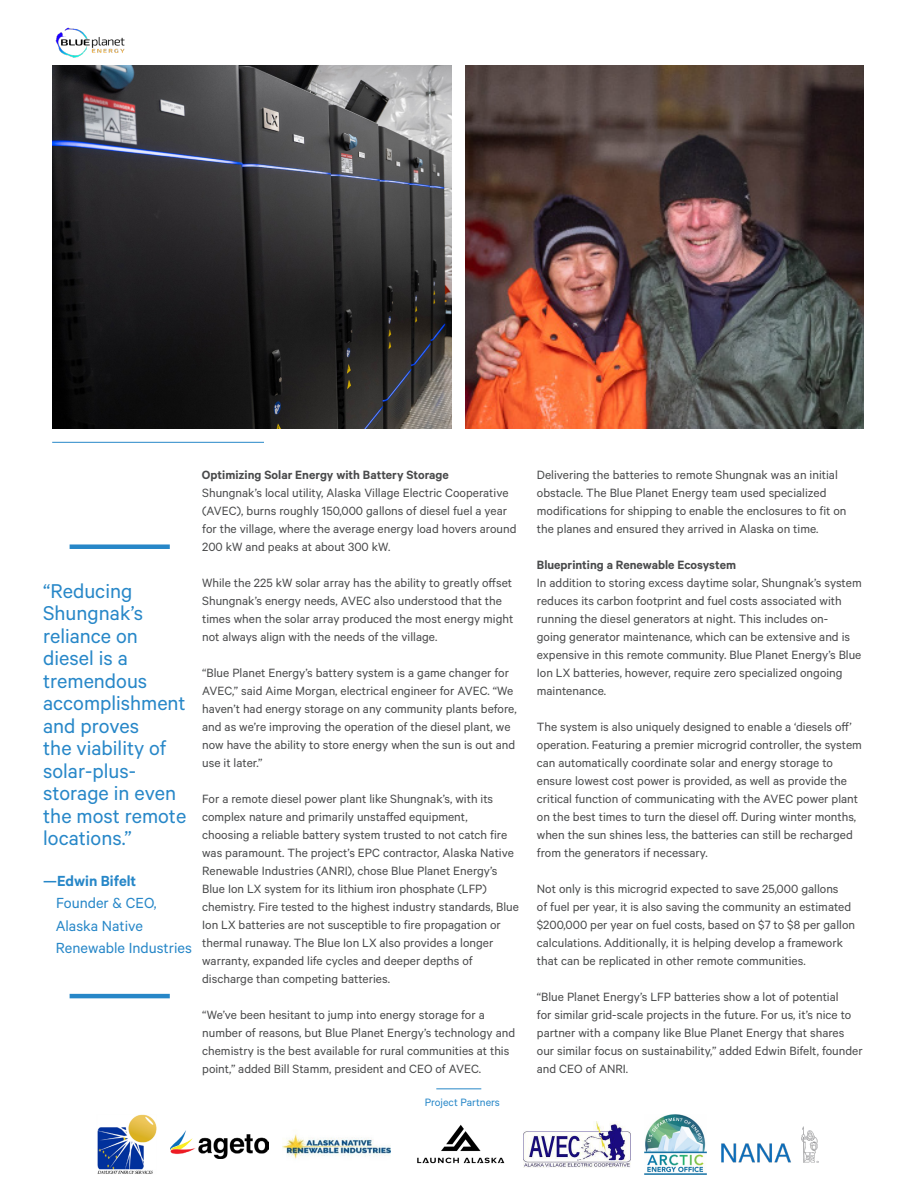
<style>
.page{position:relative;width:918px;height:1188px;background:#fff}
.page>*{position:absolute;margin:0;border:0;box-sizing:border-box;transform-origin:0 0}
.t1{font:22.5px/22.5px "Calibre";color:#2787c8}
.t2{font:16.5px "Calibre";color:#2787c8}
.t3{font:600 16.5px "Calibre";color:#2787c8}
.t4{font:13.5px/18px "Calibre";color:#494a4b}
.t5{font:600 13.5px "Calibre";color:#494a4b}
.t6{font:12px "Calibre";color:#2787c8}
</style>
<div class="page">
<img style="left:466px;top:66px;width:397px;height:362px">
<hr style="left:52px;top:442px;width:212px;height:1px;background:#2787c8">
<div style="left:70px;top:544px;width:100px;height:5px;background:#2787c8"></div>
<hr style="left:70px;top:994px;width:100px;height:4px;background:#2787c8">
<img style="left:52px;top:66px;width:399px;height:362px">
<img style="left:417px;top:1124px;width:88px;height:40px">
<img style="left:523px;top:1121px;width:108px;height:46px">
<img style="left:282px;top:1134px;width:108px;height:25px">
<img style="left:55px;top:27px;width:70px;height:31px">
<img style="left:97px;top:1114px;width:60px;height:60px">
<hr style="left:436px;top:1088px;width:45px;height:1px;background:#2787c8">
<img style="left:645px;top:1114px;width:62px;height:60px">
<img style="left:721px;top:1126px;width:97px;height:36px">
<img style="left:171px;top:1130px;width:97px;height:28px">
<p class="t1" style="left:43px;top:579px;width:91px">“Reducing</p>
<p class="t1" style="left:43px;top:601px;width:101px">Shungnak’s</p>
<p class="t1" style="left:43px;top:624px;width:96px">reliance on</p>
<p class="t1" style="left:43px;top:646px;width:86px">diesel is a</p>
<p class="t1" style="left:43px;top:669px;width:144px">tremendous accomplishment and proves</p>
<p class="t1" style="left:43px;top:736px;width:125px">the viability of solar-plus-</p>
<p class="t1" style="left:43px;top:781px;width:145px">storage in even the most remote locations.”</p>
<p class="t3" style="left:43px;top:871px;width:95px">—Edwin Bifelt</p>
<p class="t2" style="left:56px;top:894px;width:102px">Founder &amp; CEO,</p>
<p class="t2" style="left:56px;top:916px;width:89px">Alaska Native</p>
<p class="t2" style="left:56px;top:939px;width:138px">Renewable Industries</p>
<p class="t5" style="left:202px;top:467px;width:249px">Optimizing Solar Energy with Battery Storage</p>
<p class="t4" style="left:202px;top:484px;width:316px">Shungnak’s local utility, Alaska Village Electric Cooperative (AVEC), burns roughly 150,000 gallons of diesel fuel a year for the village, where the average energy load hovers around 200 kW and peaks at about 300 kW.</p>
<p class="t4" style="left:202px;top:574px;width:313px">While the 225 kW solar array has the ability to greatly offset Shungnak’s energy needs, AVEC also understood that the times when the solar array produced the most energy might not always align with the needs of the village.</p>
<p class="t4" style="left:202px;top:664px;width:316px">“Blue Planet Energy’s battery system is a game changer for AVEC,” said Aime Morgan, electrical engineer for AVEC. “We haven’t had energy storage on any community plants before, and as we’re improving the operation of the diesel plant, we now have the ability to store energy when the sun is out and use it later.”</p>
<p class="t4" style="left:202px;top:790px;width:293px">For a remote diesel power plant like Shungnak’s, with its complex nature and primarily unstaffed equipment,</p>
<p class="t4" style="left:202px;top:826px;width:318px">choosing a reliable battery system trusted to not catch fire was paramount. The project’s EPC contractor, Alaska Native Renewable Industries (ANRI), chose Blue Planet Energy’s Blue Ion LX system for its lithium iron phosphate (LFP) chemistry. Fire tested to the highest industry standards, Blue Ion LX batteries are not susceptible to fire propagation or thermal runaway. The Blue Ion LX also provides a longer</p>
<p class="t4" style="left:202px;top:952px;width:272px">warranty, expanded life cycles and deeper depths of</p>
<p class="t4" style="left:202px;top:970px;width:189px">discharge than competing batteries.</p>
<p class="t4" style="left:202px;top:1006px;width:284px">“We’ve been hesitant to jump into energy storage for a</p>
<p class="t4" style="left:202px;top:1024px;width:314px">number of reasons, but Blue Planet Energy’s technology and chemistry is the best available for rural communities at this point,” added Bill Stamm, president and CEO of AVEC.</p>
<p class="t6" style="left:425px;top:1095px;width:77px">Project Partners</p>
<p class="t4" style="left:537px;top:466px;width:302px">Delivering the batteries to remote Shungnak was an initial obstacle. The Blue Planet Energy team used specialized</p>
<p class="t4" style="left:537px;top:502px;width:311px">modifications for shipping to enable the enclosures to fit on the planes and ensured they arrived in Alaska on time.</p>
<p class="t5" style="left:537px;top:557px;width:201px">Blueprinting a Renewable Ecosystem</p>
<p class="t4" style="left:537px;top:574px;width:326px">In addition to storing excess daytime solar, Shungnak’s system reduces its carbon footprint and fuel costs associated with running the diesel generators at night. This includes on-</p>
<p class="t4" style="left:537px;top:628px;width:326px">going generator maintenance, which can be extensive and is expensive in this remote community. Blue Planet Energy’s Blue Ion LX batteries, however, require zero specialized ongoing maintenance.</p>
<p class="t4" style="left:537px;top:718px;width:327px">The system is also uniquely designed to enable a ‘diesels off’ operation. Featuring a premier microgrid controller, the system can automatically coordinate solar and energy storage to ensure lowest cost power is provided, as well as provide the critical function of communicating with the AVEC power plant on the best times to turn the diesel off. During winter months, when the sun shines less, the batteries can still be recharged from the generators if necessary.</p>
<p class="t4" style="left:537px;top:880px;width:320px">Not only is this microgrid expected to save 25,000 gallons<br>of fuel per year, it is also saving the community an estimated $200,000 per year on fuel costs, based on $7 to $8 per gallon calculations. Additionally, it is helping develop a framework that can be replicated in other remote communities.</p>
<p class="t4" style="left:537px;top:988px;width:327px">“Blue Planet Energy’s LFP batteries show a lot of potential<br>for similar grid-scale projects in the future. For us, it’s nice to partner with a company like Blue Planet Energy that shares our similar focus on sustainability,” added Edwin Bifelt, founder and CEO of ANRI.</p>
</div>
